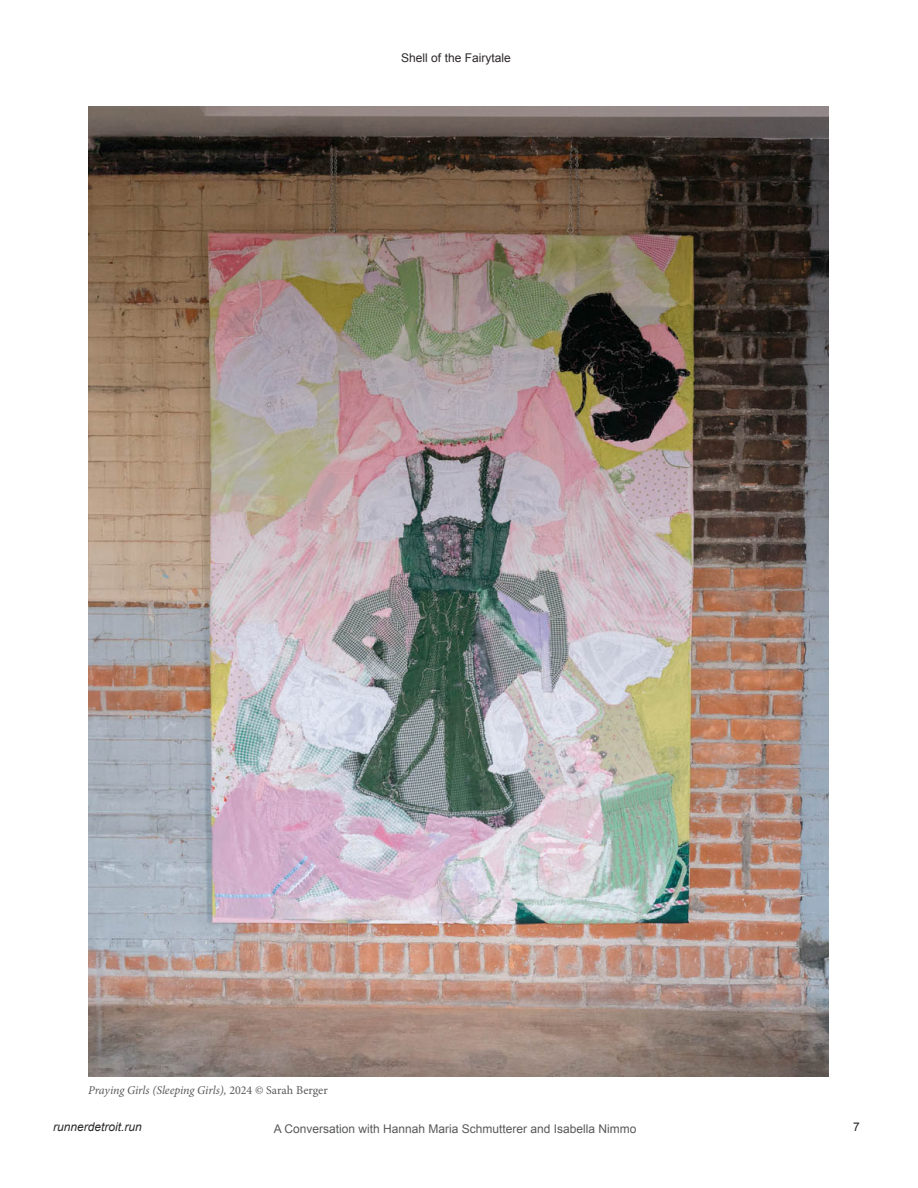
<style>
.page{position:relative;width:918px;height:1188px;background:#fff}
.page>*{position:absolute;margin:0;border:0;box-sizing:border-box;transform-origin:0 0}
.t1{font:12px "Arial";color:#58595b}
.t2{font:italic 12px "Minion Pro";letter-spacing:-.01em;color:#58595b}
.t3{font:12px "Arial";color:#2d292a}
.t4{font:italic 12px "Arial";color:#2d292a}
.s1{font-style:normal}
</style>
<div class="page">
<img style="left:88px;top:106px;width:740px;height:970px">
<p class="t3" style="left:401px;top:50px;width:111px">Shell of the Fairytale</p>
<p class="t2" style="left:88px;top:1082px;width:241px">Praying Girls (Sleeping Girls), <span class="s1">2024 © Sarah Berger</span></p>
<p class="t4" style="left:53px;top:1119px;width:90px">runnerdetroit.run</p>
<p class="t3" style="left:853px;top:1119px;width:8px">7</p>
<p class="t1" style="left:274px;top:1121px;width:364px">A Conversation with Hannah Maria Schmutterer and Isabella Nimmo</p>
</div>
